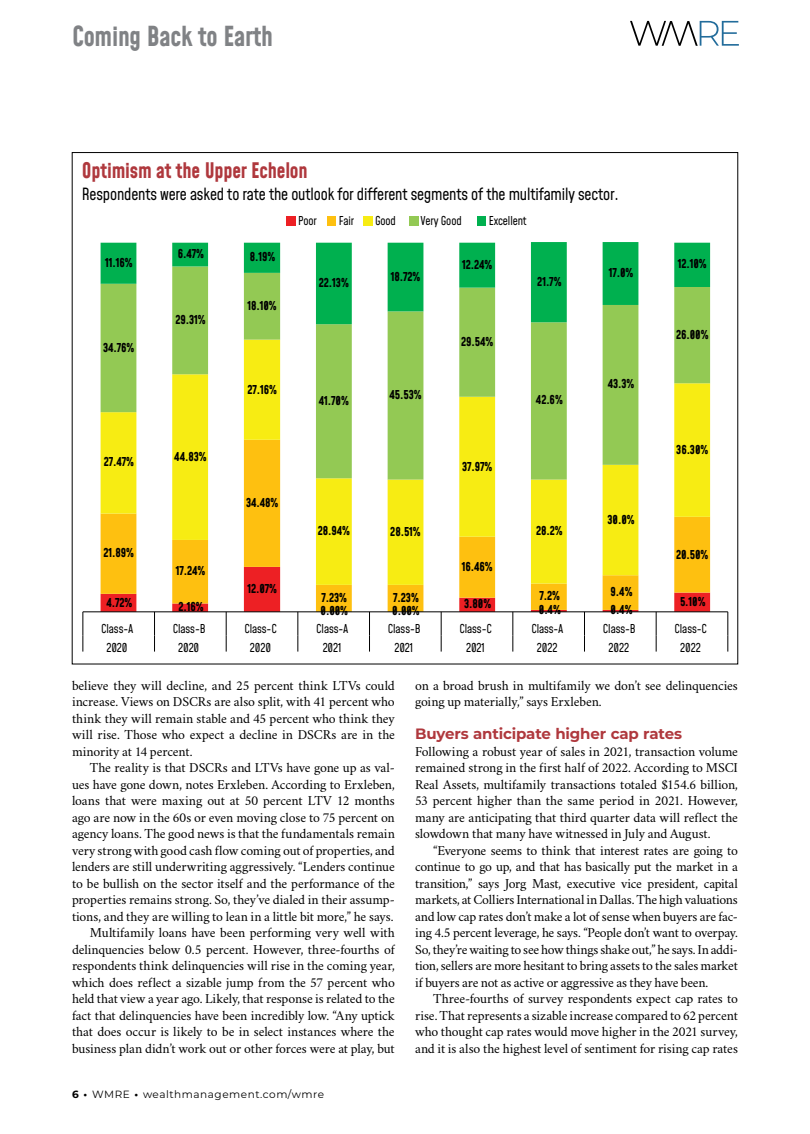
<style>
.page{position:relative;width:810px;height:1134px;background:#fff}
.page>*{position:absolute;margin:0;border:0;box-sizing:border-box;transform-origin:0 0}
.t1{font:700 27px "Mohave";letter-spacing:-.01em;color:#808285;scale:.95 1}
.t2{font:700 21px "Mohave";letter-spacing:-.01em;color:#af383d;scale:.95 1}
.t3{font:16.5px "Mohave";letter-spacing:-.01em;color:#000;scale:.95 1}
.t4{font:700 15px "Montserrat";letter-spacing:-.01em;color:#af383d}
.t5{font:13.5px/16.5px "Crimson";letter-spacing:-.01em;color:#000;text-align:justify}
.t6{font:700 12px "Mohave";letter-spacing:-.01em;color:#000;scale:.95 1}
.t7{font:12px "Mohave";letter-spacing:-.01em;color:#000;scale:.95 1}
.t8{font:10.5px "Montserrat";letter-spacing:.05em;color:#000}
.s1{font-weight:700}
</style>
<div class="page">
<svg style="left:101px;top:480px;width:609px;height:87px"></svg>
<svg style="left:101px;top:324px;width:609px;height:156px"></svg>
<svg style="left:101px;top:242px;width:609px;height:82px"></svg>
<hr style="left:83px;top:612px;width:645px;height:1px;background:#000">
<svg style="left:83px;top:612px;width:1px;height:40px"></svg>
<svg style="left:101px;top:567px;width:609px;height:85px"></svg>
<svg style="left:728px;top:612px;width:1px;height:40px"></svg>
<div style="left:286px;top:216px;width:10px;height:9px;background:#ed2024"></div>
<div style="left:327px;top:216px;width:9px;height:9px;background:#fec010"></div>
<div style="left:363px;top:216px;width:10px;height:9px;background:#f7ec13"></div>
<div style="left:409px;top:216px;width:9px;height:9px;background:#93c954"></div>
<div style="left:478px;top:216px;width:8px;height:9px;background:#00b04f"></div>
<svg style="left:630px;top:21px;width:109px;height:25px"></svg>
<h1 class="t1" style="left:72px;top:19px;width:213px">Coming Back to Earth</h1>
<h2 class="t2" style="left:82px;top:157px;width:239px">Optimism at the Upper Echelon</h2>
<p class="t3" style="left:82px;top:184px;width:567px">Respondents were asked to rate the outlook for different segments of the multifamily sector.</p>
<p class="t6" style="left:105px;top:255px;width:30px">11.16%</p>
<p class="t6" style="left:103px;top:340px;width:34px">34.76%</p>
<p class="t6" style="left:104px;top:454px;width:33px">27.47%</p>
<p class="t6" style="left:104px;top:545px;width:34px">21.89%</p>
<p class="t6" style="left:178px;top:246px;width:29px">6.47%</p>
<p class="t6" style="left:250px;top:249px;width:28px">8.19%</p>
<p class="t6" style="left:175px;top:312px;width:33px">29.31%</p>
<p class="t6" style="left:174px;top:449px;width:36px">44.83%</p>
<p class="t6" style="left:176px;top:563px;width:33px">17.24%</p>
<p class="t6" style="left:248px;top:298px;width:32px">18.10%</p>
<p class="t6" style="left:247px;top:382px;width:33px">27.16%</p>
<p class="t6" style="left:246px;top:495px;width:36px">34.48%</p>
<p class="t6" style="left:247px;top:581px;width:33px">12.07%</p>
<p class="t6" style="left:106px;top:595px;width:29px">4.72%</p>
<p class="t6" style="left:178px;top:599px;width:28px">2.16%</p>
<p class="t7" style="left:298px;top:213px;width:21px">Poor</p>
<p class="t7" style="left:339px;top:213px;width:18px">Fair</p>
<p class="t7" style="left:375px;top:213px;width:24px">Good</p>
<p class="t7" style="left:421px;top:213px;width:45px">Very Good</p>
<p class="t7" style="left:489px;top:213px;width:41px">Excellent</p>
<p class="t6" style="left:319px;top:275px;width:33px">22.13%</p>
<p class="t6" style="left:391px;top:269px;width:33px">18.72%</p>
<p class="t6" style="left:462px;top:257px;width:33px">12.24%</p>
<p class="t6" style="left:537px;top:275px;width:27px">21.7%</p>
<p class="t6" style="left:319px;top:393px;width:33px">41.70%</p>
<p class="t6" style="left:389px;top:387px;width:35px">45.53%</p>
<p class="t6" style="left:461px;top:334px;width:35px">29.54%</p>
<p class="t6" style="left:536px;top:393px;width:30px">42.6%</p>
<p class="t6" style="left:609px;top:266px;width:27px">17.0%</p>
<p class="t6" style="left:608px;top:377px;width:30px">43.3%</p>
<p class="t6" style="left:462px;top:459px;width:33px">37.97%</p>
<p class="t6" style="left:608px;top:512px;width:30px">30.0%</p>
<p class="t6" style="left:318px;top:524px;width:35px">28.94%</p>
<p class="t6" style="left:390px;top:524px;width:34px">28.51%</p>
<p class="t6" style="left:536px;top:524px;width:29px">28.2%</p>
<p class="t6" style="left:462px;top:559px;width:34px">16.46%</p>
<p class="t6" style="left:322px;top:590px;width:28px">7.23%</p>
<p class="t6" style="left:393px;top:590px;width:28px">7.23%</p>
<p class="t6" style="left:321px;top:603px;width:30px">0.00%</p>
<p class="t6" style="left:392px;top:603px;width:30px">0.00%</p>
<p class="t6" style="left:464px;top:596px;width:30px">3.80%</p>
<p class="t6" style="left:540px;top:588px;width:23px">7.2%</p>
<p class="t6" style="left:611px;top:585px;width:25px">9.4%</p>
<p class="t6" style="left:539px;top:603px;width:25px">0.4%</p>
<p class="t6" style="left:611px;top:603px;width:25px">0.4%</p>
<p class="t6" style="left:678px;top:257px;width:32px">12.10%</p>
<p class="t6" style="left:676px;top:327px;width:36px">26.00%</p>
<p class="t6" style="left:676px;top:442px;width:35px">36.30%</p>
<p class="t6" style="left:676px;top:547px;width:36px">20.50%</p>
<p class="t6" style="left:680px;top:594px;width:28px">5.10%</p>
<p class="t7" style="left:101px;top:621px;width:35px">Class-A</p>
<p class="t7" style="left:173px;top:621px;width:36px">Class-B</p>
<p class="t7" style="left:244px;top:621px;width:36px">Class-C</p>
<p class="t7" style="left:316px;top:621px;width:35px">Class-A</p>
<p class="t7" style="left:388px;top:621px;width:36px">Class-B</p>
<p class="t7" style="left:460px;top:621px;width:36px">Class-C</p>
<p class="t7" style="left:531px;top:621px;width:35px">Class-A</p>
<p class="t7" style="left:603px;top:621px;width:36px">Class-B</p>
<p class="t7" style="left:675px;top:621px;width:36px">Class-C</p>
<p class="t7" style="left:106px;top:640px;width:24px">2020</p>
<p class="t7" style="left:178px;top:640px;width:24px">2020</p>
<p class="t7" style="left:250px;top:640px;width:24px">2020</p>
<p class="t7" style="left:323px;top:640px;width:21px">2021</p>
<p class="t7" style="left:394px;top:640px;width:21px">2021</p>
<p class="t7" style="left:466px;top:640px;width:21px">2021</p>
<p class="t7" style="left:537px;top:640px;width:23px">2022</p>
<p class="t7" style="left:609px;top:640px;width:23px">2022</p>
<p class="t7" style="left:680px;top:640px;width:23px">2022</p>
<p class="t5" style="left:72px;top:676px;width:324px">believe they will decline, and 25 percent think LTVs could increase. Views on DSCRs are also split, with 41 percent who think they will remain stable and 45 percent who think they will rise. Those who expect a decline in DSCRs are in the minority at 14 percent.</p>
<p class="t5" style="left:72px;top:759px;width:324px;text-align:right">The reality is that DSCRs and LTVs have gone up as val&shy;ues have gone down, notes Erxleben. According to Erxleben, loans that were maxing out at 50 percent LTV 12 months ago are now in the 60s or even moving close to 75 percent on agency loans. The good news is that the fundamentals remain very strong with good cash flow coming out of properties, and lenders are still underwriting aggressively. “Lenders continue to be bullish on the sector itself and the performance of the properties remains strong. So, they’ve dialed in their assump&shy;tions, and they are willing to lean in a little bit more,” he says.<br>Multifamily loans have been performing very well with delinquencies below 0.5 percent. However, three-fourths of respondents think delinquencies will rise in the coming year, which does reflect a sizable jump from the 57 percent who held that view a year ago. Likely, that response is related to the fact that delinquencies have been incredibly low. “Any uptick that does occur is likely to be in select instances where the business plan didn’t work out or other forces were at play, but</p>
<p class="t8" style="left:72px;top:1087px;width:254px"><span class="s1">6 •</span> WMRE <span class="s1">•</span> wealthmanagement.com/wmre</p>
<p class="t5" style="left:415px;top:676px;width:324px">on a broad brush in multifamily we don’t see delinquencies going up materially,” says Erxleben.</p>
<p class="t4" style="left:415px;top:723px;width:268px">Buyers anticipate higher cap rates</p>
<p class="t5" style="left:415px;top:742px;width:324px">Following a robust year of sales in 2021, transaction volume remained strong in the first half of 2022. According to MSCI Real Assets, multifamily transactions totaled $154.6 billion, 53 percent higher than the same period in 2021. However, many are anticipating that third quarter data will reflect the slowdown that many have witnessed in July and August.</p>
<p class="t5" style="left:415px;top:841px;width:324px;text-indent:18px">“Everyone seems to think that interest rates are going to continue to go up, and that has basically put the market in a transition,” says Jorg Mast, executive vice president, capital markets, at Colliers International in Dallas. The high valuations and low cap rates don’t make a lot of sense when buyers are fac&shy;ing 4.5 percent leverage, he says. “People don’t want to overpay.<br>So, they’re waiting to see how things shake out,” he says. In addi&shy;tion, sellers are more hesitant to bring assets to the sales market if buyers are not as active or aggressive as they have been.</p>
<p class="t5" style="left:415px;top:990px;width:324px;text-indent:18px">Three-fourths of survey respondents expect cap rates to rise. That represents a sizable increase compared to 62 percent who thought cap rates would move higher in the 2021 survey, and it is also the highest level of sentiment for rising cap rates</p>
</div>
